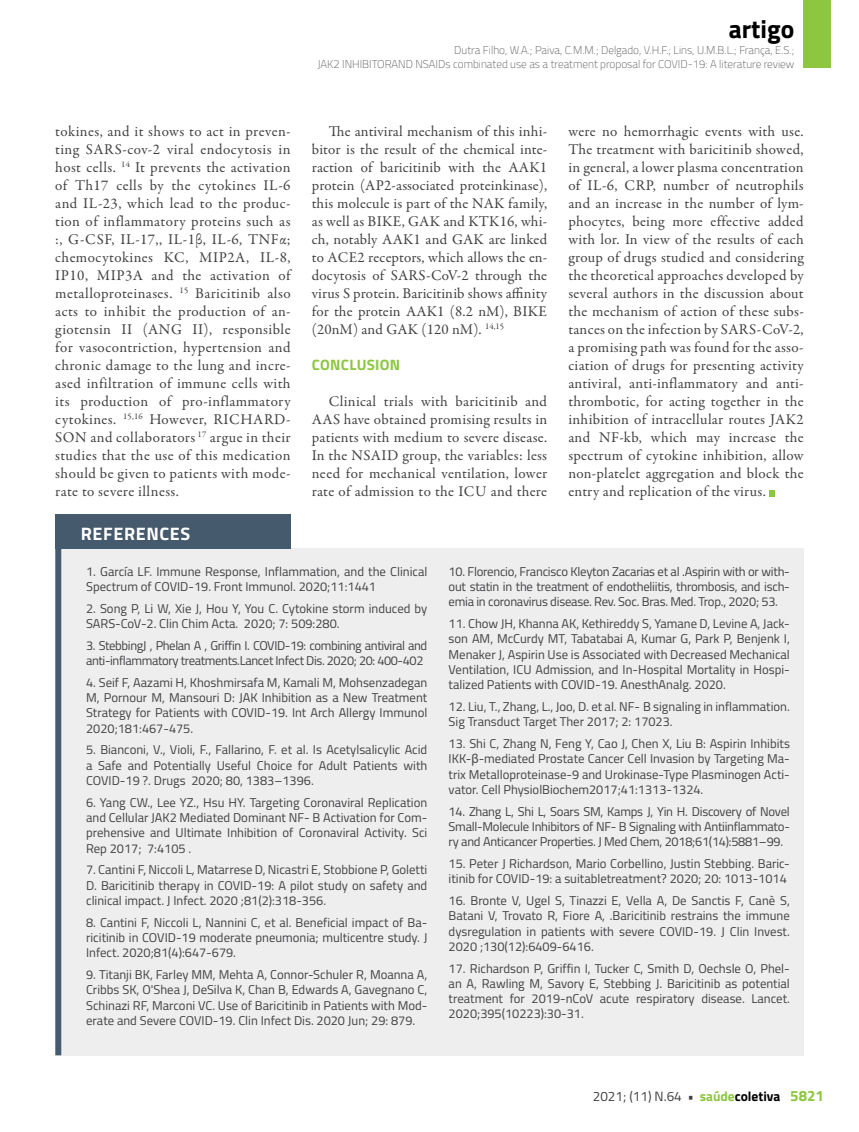
<style>
.page{position:relative;width:859px;height:1132px;background:#fff}
.page>*{position:absolute;margin:0;border:0;box-sizing:border-box;transform-origin:0 0}
.t1{font:700 25.5px "Titillium";color:#000}
.t2{font:700 18px "Titillium";letter-spacing:.035em;color:#fff}
.t3{font:15px/18px "Garamond Premr Pro";letter-spacing:.02em;color:#414042;text-align:justify}
.t4{font:700 15px "Titillium";letter-spacing:.02em;color:#8dc63f}
.t5{font:13.5px "Titillium";color:#414042}
.t6{font:12.75px/15.3px "Titillium";color:#414042;text-align:justify}
.t7{font:12.75px/15.3px "Titillium";letter-spacing:-.03em;color:#414042}
.t8{font:100 11.25px/13.5px "Titillium";color:#414042;text-align:right}
.s1{font-family:"Arial"}
.s2{font-weight:700}
.s3{font-weight:700;color:#8dc63f}
.s4{font-weight:700;color:#000}
.s5{font-weight:700;font-size:15px;color:#8dc63f}
</style>
<div class="page">
<div style="left:804px;top:0;width:27px;height:68px;background:#8dc63f"></div>
<svg style="left:769px;top:490px;width:6px;height:6px"></svg>
<div style="left:61px;top:548px;width:743px;height:506px;background:#eeeeef"></div>
<div style="left:55px;top:514px;width:236px;height:35px;background:#455a6c"></div>
<div style="left:55px;top:530px;width:6px;height:524px;background:#455a6c"></div>
<h1 class="t1" style="left:729px;top:10px;width:67px">artigo</h1>
<p class="t8" style="left:317px;top:43px;width:478px">Dutra Filho, W.A.; Paiva, C.M.M.; Delgado, V.H.F.; Lins, U.M.B.L.; França, E.S.;<br>JAK2 INHIBITORAND NSAIDs combinated use as a treatment proposal for COVID-19: A literature review</p>
<p class="t3" style="left:55px;top:122px;width:237px">tokines, and it shows to act in preven&shy;ting SARS-cov-2 viral endocytosis in host cells. <sup>14</sup> It prevents the activation of Th17 cells by the cytokines IL-6 and IL-23, which lead to the produc&shy;tion of inflammatory proteins such as :, G-CSF, IL-17,, IL-1β, IL-6, TNFα; chemocytokines KC, MIP2A, IL-8, IP10, MIP3A and the activation of metalloproteinases. <sup>15</sup> Baricitinib also acts to inhibit the production of an&shy;giotensin II (ANG II), responsible for vasocontriction, hypertension and chronic damage to the lung and incre&shy;ased infiltration of immune cells with its production of pro-inflammatory cytokines. <sup>15,16</sup> However, RICHARD-SON and collaborators <sup>17</sup> argue in their studies that the use of this medication should be given to patients with mode&shy;rate to severe illness.</p>
<p class="t3" style="left:312px;top:122px;width:237px;text-indent:17px">The antiviral mechanism of this inhi&shy;bitor is the result of the chemical inte&shy;raction of baricitinib with the AAK1 protein (AP2-associated proteinkinase), this molecule is part of the NAK family, as well as BIKE, GAK and KTK16, whi&shy;ch, notably AAK1 and GAK are linked to ACE2 receptors, which allows the en&shy;docytosis of SARS-CoV-2 through the virus S protein. Baricitinib shows affinity for the protein AAK1 (8.2 nM), BIKE (20nM) and GAK (120 nM). <sup>14,15</sup></p>
<p class="t4" style="left:312px;top:353px;width:90px">CONCLUSION</p>
<p class="t3" style="left:312px;top:392px;width:237px;text-indent:17px">Clinical trials with baricitinib and AAS have obtained promising results in patients with medium to severe disease.<br>In the NSAID group, the variables: less need for mechanical ventilation, lower rate of admission to the ICU and there</p>
<p class="t3" style="left:568px;top:122px;width:237px">were no hemorrhagic events with use.<br>The treatment with baricitinib showed, in general, a lower plasma concentration of IL-6, CRP, number of neutrophils and an increase in the number of lym&shy;phocytes, being more effective added with lor. In view of the results of each group of drugs studied and considering the theoretical approaches developed by several authors in the discussion about the mechanism of action of these subs&shy;tances on the infection by SARS-CoV-2, a promising path was found for the asso&shy;ciation of drugs for presenting activity antiviral, anti-inflammatory and anti&shy;thrombotic, for acting together in the inhibition of intracellular routes JAK2 and NF-kb, which may increase the spectrum of cytokine inhibition, allow non-platelet aggregation and block the entry and replication of the virus.</p>
<h2 class="t2" style="left:81px;top:519px;width:111px">REFERENCES</h2>
<p class="t6" style="left:86px;top:562px;width:343px">1. García LF. Immune Response, Inflammation, and the Clinical<br>Spectrum of COVID-19. Front Immunol. 2020;11:1441</p>
<p class="t6" style="left:86px;top:599px;width:343px">2. Song P, Li W, Xie J, Hou Y, You C. Cytokine storm induced by<br>SARS-CoV-2. Clin Chim Acta. 2020; 7: 509:280.</p>
<p class="t7" style="left:86px;top:636px;width:343px">3. StebbingJ , Phelan A , Griffin I. COVID-19: combining antiviral and anti-inflammatory treatments.Lancet Infect Dis. 2020; 20: 400-402</p>
<p class="t6" style="left:86px;top:673px;width:343px">4. Seif F, Aazami H, Khoshmirsafa M, Kamali M, Mohsenzadegan M, Pornour M, Mansouri D: JAK Inhibition as a New Treatment Strategy for Patients with COVID-19. Int Arch Allergy Immunol 2020;181:467-475.</p>
<p class="t6" style="left:86px;top:741px;width:343px">5. Bianconi, V., Violi, F., Fallarino, F. et al. Is Acetylsalicylic Acid a Safe and Potentially Useful Choice for Adult Patients with COVID-19 ?. Drugs 2020; 80, 1383–1396.</p>
<p class="t6" style="left:86px;top:793px;width:343px">6. Yang CW., Lee YZ., Hsu HY. Targeting Coronaviral Replication and Cellular JAK2 Mediated Dominant NF-κB Activation for Com&shy;prehensive and Ultimate Inhibition of Coronaviral Activity. Sci Rep 2017; 7:4105 .</p>
<p class="t6" style="left:86px;top:861px;width:343px">7. Cantini F, Niccoli L, Matarrese D, Nicastri E, Stobbione P, Goletti D. Baricitinib therapy in COVID-19: A pilot study on safety and clinical impact. J Infect. 2020 ;81(2):318-356.</p>
<p class="t6" style="left:86px;top:913px;width:343px">8. Cantini F, Niccoli L, Nannini C, et al. Beneficial impact of Ba&shy;ricitinib in COVID-19 moderate pneumonia; multicentre study. J Infect. 2020;81(4):647-679.</p>
<p class="t6" style="left:86px;top:965px;width:343px">9. Titanji BK, Farley MM, Mehta A, Connor-Schuler R, Moanna A, Cribbs SK, O'Shea J, DeSilva K, Chan B, Edwards A, Gavegnano C, Schinazi RF, Marconi VC. Use of Baricitinib in Patients with Mod&shy;erate and Severe COVID-19. Clin Infect Dis. 2020 Jun; 29: 879.</p>
<p class="t6" style="left:449px;top:562px;width:343px">10. Florencio, Francisco Kleyton Zacarias et al .Aspirin with or with&shy;out statin in the treatment of endotheliitis, thrombosis, and isch&shy;emia in coronavirus disease. Rev. Soc. Bras. Med. Trop., 2020; 53.</p>
<p class="t6" style="left:449px;top:615px;width:343px">11. Chow JH, Khanna AK, Kethireddy S, Yamane D, Levine A, Jack&shy;son AM, McCurdy MT, Tabatabai A, Kumar G, Park P, Benjenk I, Menaker J, Aspirin Use is Associated with Decreased Mechanical Ventilation, ICU Admission, and In-Hospital Mortality in Hospi&shy;talized Patients with COVID-19. AnesthAnalg. 2020.</p>
<p class="t6" style="left:449px;top:698px;width:343px">12. Liu, T., Zhang, L., Joo, D. et al. NF-κB signaling in inflammation.<br>Sig Transduct Target Ther 2017; 2: 17023.</p>
<p class="t6" style="left:449px;top:735px;width:343px">13. Shi C, Zhang N, Feng Y, Cao J, Chen X, Liu B: Aspirin Inhibits IKK-<span class="s1">β</span>-mediated Prostate Cancer Cell Invasion by Targeting Ma&shy;trix Metalloproteinase-9 and Urokinase-Type Plasminogen Acti&shy;vator. Cell PhysiolBiochem2017;41:1313-1324.</p>
<p class="t6" style="left:449px;top:802px;width:343px">14. Zhang L, Shi L, Soars SM, Kamps J, Yin H. Discovery of Novel Small-Molecule Inhibitors of NF-κB Signaling with Antiinflammato&shy;ry and Anticancer Properties. J Med Chem, 2018;61(14):5881–99.</p>
<p class="t6" style="left:449px;top:854px;width:343px">15. Peter J Richardson, Mario Corbellino, Justin Stebbing. Baric&shy;itinib for COVID-19: a suitabletreatment? 2020; 20: 1013-1014</p>
<p class="t6" style="left:449px;top:891px;width:343px">16. Bronte V, Ugel S, Tinazzi E, Vella A, De Sanctis F, Canè S, Batani V, Trovato R, Fiore A, .Baricitinib restrains the immune dysregulation in patients with severe COVID-19. J Clin Invest.<br>2020 ;130(12):6409-6416.</p>
<p class="t6" style="left:449px;top:959px;width:343px">17. Richardson P, Griffin I, Tucker C, Smith D, Oechsle O, Phel&shy;an A, Rawling M, Savory E, Stebbing J. Baricitinib as potential treatment for 2019-nCoV acute respiratory disease. Lancet.<br>2020;395(10223):30-31.</p>
<p class="t5" style="left:593px;top:1086px;width:233px">2021; (11) N.64 <span class="s2">•</span> <span class="s3">saúde</span><span class="s4">coletiva</span> <span class="s5">5821</span></p>
</div>
